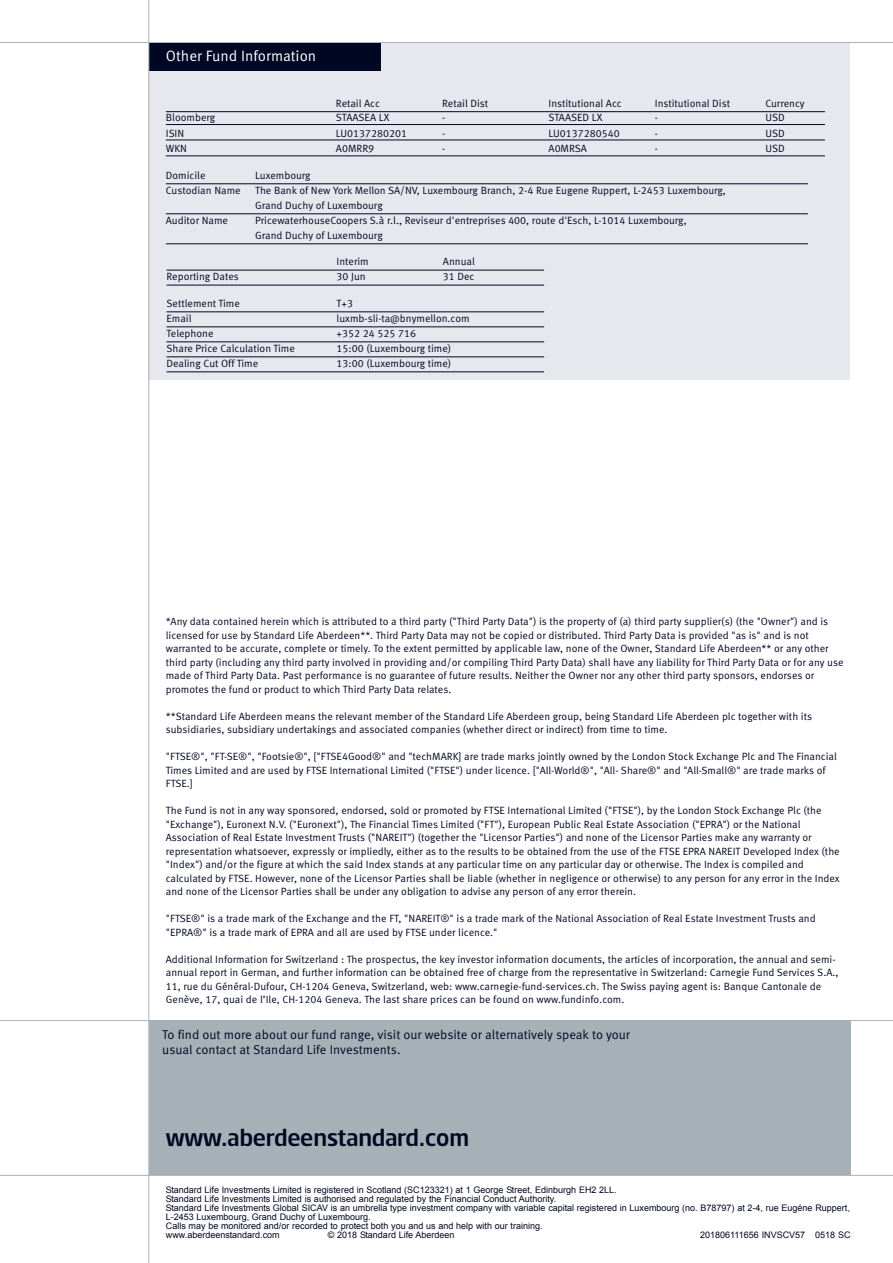
<style>
.page{position:relative;width:893px;height:1263px;background:#fff}
.page>*{position:absolute;margin:0;border:0;box-sizing:border-box;transform-origin:0 0}
.t1{font:24px "Standard Life";color:#000723}
.t2{font:15px "Meta Standard Life Pro TF Norm";color:#fff}
.t3{font:12.75px/15px "Meta Standard Life Pro TF Norm";color:#000723}
.t4{font:10.5px/13.5px "Meta Standard Life Pro TF Norm";color:#000723}
.t5{font:9px/9px "Arial";color:#000723}
</style>
<div class="page">
<div style="left:149px;top:43px;width:701px;height:1169px;background:#e6e8ed"></div>
<div style="left:149px;top:381px;width:702px;height:831px;background:#fff"></div>
<hr style="left:0;top:42px;width:893px;height:1px;background:#adb1bf">
<div style="left:149px;top:43px;width:231px;height:28px;background:#000723"></div>
<hr style="left:166px;top:124px;width:659px;height:1px;background:#000723">
<hr style="left:166px;top:140px;width:659px;height:1px;background:#000723">
<hr style="left:166px;top:155px;width:659px;height:1px;background:#000723">
<hr style="left:166px;top:111px;width:659px;height:1px;background:#000723">
<hr style="left:166px;top:183px;width:642px;height:1px;background:#000723">
<hr style="left:166px;top:213px;width:642px;height:1px;background:#000723">
<hr style="left:166px;top:243px;width:642px;height:1px;background:#000723">
<hr style="left:167px;top:285px;width:377px;height:1px;background:#000723">
<hr style="left:167px;top:270px;width:377px;height:1px;background:#000723">
<hr style="left:167px;top:311px;width:377px;height:1px;background:#000723">
<hr style="left:167px;top:326px;width:377px;height:1px;background:#000723">
<hr style="left:167px;top:341px;width:377px;height:1px;background:#000723">
<hr style="left:167px;top:356px;width:377px;height:1px;background:#000723">
<hr style="left:167px;top:371px;width:377px;height:1px;background:#000723">
<div style="left:149px;top:1021px;width:701px;height:154px;background:#a5b0b7"></div>
<hr style="left:0;top:1020px;width:893px;height:1px;background:#adb1bf">
<hr style="left:0;top:1175px;width:893px;height:1px;background:#adb1bf">
<hr style="left:148px;top:0;width:1px;height:1263px;background:#adb1bf">
<h2 class="t2" style="left:166px;top:50px;width:152px">Other Fund Information</h2>
<p class="t4" style="left:336px;top:97px;width:45px">Retail Acc</p>
<p class="t4" style="left:442px;top:97px;width:47px">Retail Dist</p>
<p class="t4" style="left:549px;top:97px;width:75px">Institutional Acc</p>
<p class="t4" style="left:655px;top:97px;width:77px">Institutional Dist</p>
<p class="t4" style="left:765px;top:97px;width:41px">Currency</p>
<p class="t4" style="left:336px;top:112px;width:55px">STAASEA LX</p>
<p class="t4" style="left:442px;top:112px;width:5px">-</p>
<p class="t4" style="left:549px;top:112px;width:55px">STAASED LX</p>
<p class="t4" style="left:655px;top:112px;width:5px">-</p>
<p class="t4" style="left:765px;top:112px;width:21px">USD</p>
<p class="t4" style="left:336px;top:127px;width:73px">LU0137280201</p>
<p class="t4" style="left:442px;top:127px;width:5px">-</p>
<p class="t4" style="left:549px;top:127px;width:73px">LU0137280540</p>
<p class="t4" style="left:655px;top:127px;width:5px">-</p>
<p class="t4" style="left:765px;top:127px;width:21px">USD</p>
<p class="t4" style="left:336px;top:143px;width:40px">A0MRR9</p>
<p class="t4" style="left:442px;top:143px;width:5px">-</p>
<p class="t4" style="left:549px;top:143px;width:40px">A0MRSA</p>
<p class="t4" style="left:655px;top:143px;width:5px">-</p>
<p class="t4" style="left:765px;top:143px;width:21px">USD</p>
<p class="t4" style="left:166px;top:112px;width:51px">Bloomberg</p>
<p class="t4" style="left:166px;top:143px;width:23px">WKN</p>
<p class="t4" style="left:166px;top:127px;width:20px">ISIN</p>
<p class="t4" style="left:166px;top:170px;width:41px">Domicile</p>
<p class="t4" style="left:255px;top:170px;width:57px">Luxembourg</p>
<p class="t4" style="left:166px;top:185px;width:76px">Custodian Name</p>
<p class="t4" style="left:255px;top:184px;width:472px;line-height:15px">The Bank of New York Mellon SA/NV, Luxembourg Branch, 2-4 Rue Eugene Ruppert, L-2453 Luxembourg,<br>Grand Duchy of Luxembourg</p>
<p class="t4" style="left:166px;top:215px;width:64px">Auditor Name</p>
<p class="t4" style="left:255px;top:214px;width:433px;line-height:15px">PricewaterhouseCoopers S.à r.l., Reviseur d'entreprises 400, route d'Esch, L-1014 Luxembourg,<br>Grand Duchy of Luxembourg</p>
<p class="t4" style="left:167px;top:271px;width:74px">Reporting Dates</p>
<p class="t4" style="left:337px;top:271px;width:31px">30 Jun</p>
<p class="t4" style="left:443px;top:271px;width:33px">31 Dec</p>
<p class="t4" style="left:337px;top:256px;width:34px">Interim</p>
<p class="t4" style="left:443px;top:256px;width:34px">Annual</p>
<p class="t4" style="left:167px;top:298px;width:75px">Settlement Time</p>
<p class="t4" style="left:337px;top:298px;width:18px">T+3</p>
<p class="t4" style="left:167px;top:313px;width:27px">Email</p>
<p class="t4" style="left:337px;top:313px;width:135px">luxmb-sli-ta@bnymellon.com</p>
<p class="t4" style="left:167px;top:328px;width:49px">Telephone</p>
<p class="t4" style="left:337px;top:328px;width:81px">+352 24 525 716</p>
<p class="t4" style="left:167px;top:343px;width:130px">Share Price Calculation Time</p>
<p class="t4" style="left:337px;top:343px;width:116px">15:00 (Luxembourg time)</p>
<p class="t4" style="left:167px;top:358px;width:93px">Dealing Cut Off Time</p>
<p class="t4" style="left:337px;top:358px;width:116px">13:00 (Luxembourg time)</p>
<p class="t4" style="left:166px;top:616px;width:679px">*Any data contained herein which is attributed to a third party ("Third Party Data") is the property of (a) third party supplier(s) (the "Owner") and is licensed for use by Standard Life Aberdeen**. Third Party Data may not be copied or distributed. Third Party Data is provided "as is" and is not warranted to be accurate, complete or timely. To the extent permitted by applicable law, none of the Owner, Standard Life Aberdeen** or any other third party (including any third party involved in providing and/or compiling Third Party Data) shall have any liability for Third Party Data or for any use made of Third Party Data. Past performance is no guarantee of future results. Neither the Owner nor any other third party sponsors, endorses or promotes the fund or product to which Third Party Data relates.</p>
<p class="t4" style="left:166px;top:710px;width:648px">**Standard Life Aberdeen means the relevant member of the Standard Life Aberdeen group, being Standard Life Aberdeen plc together with its subsidiaries, subsidiary undertakings and associated companies (whether direct or indirect) from time to time.</p>
<p class="t4" style="left:166px;top:751px;width:673px">"FTSE®", "FT-SE®", "Footsie®", ["FTSE4Good®" and "techMARK] are trade marks jointly owned by the London Stock Exchange Plc and The Financial<br>Times Limited and are used by FTSE International Limited ("FTSE") under licence. ["All-World®", "All- Share®" and "All-Small®" are trade marks of<br>FTSE.]</p>
<p class="t4" style="left:166px;top:805px;width:675px">The Fund is not in any way sponsored, endorsed, sold or promoted by FTSE International Limited ("FTSE"), by the London Stock Exchange Plc (the "Exchange"), Euronext N.V. ("Euronext"), The Financial Times Limited ("FT"), European Public Real Estate Association ("EPRA") or the National Association of Real Estate Investment Trusts ("NAREIT") (together the "Licensor Parties") and none of the Licensor Parties make any warranty or representation whatsoever, expressly or impliedly, either as to the results to be obtained from the use of the FTSE EPRA NAREIT Developed Index (the "Index") and/or the figure at which the said Index stands at any particular time on any particular day or otherwise. The Index is compiled and calculated by FTSE. However, none of the Licensor Parties shall be liable (whether in negligence or otherwise) to any person for any error in the Index and none of the Licensor Parties shall be under any obligation to advise any person of any error therein.</p>
<p class="t4" style="left:166px;top:913px;width:651px">"FTSE®" is a trade mark of the Exchange and the FT, "NAREIT®" is a trade mark of the National Association of Real Estate Investment Trusts and "EPRA®" is a trade mark of EPRA and all are used by FTSE under licence."</p>
<p class="t4" style="left:166px;top:953px;width:674px">Additional Information for Switzerland : The prospectus, the key investor information documents, the articles of incorporation, the annual and semi&shy;annual report in German, and further information can be obtained free of charge from the representative in Switzerland: Carnegie Fund Services S.A., 11, rue du Général-Dufour, CH-1204 Geneva, Switzerland, web: www.carnegie-fund-services.ch. The Swiss paying agent is: Banque Cantonale de Genève, 17, quai de l’Ile, CH-1204 Geneva. The last share prices can be found on www.fundinfo.com.</p>
<p class="t3" style="left:162px;top:1028px;width:469px">To find out more about our fund range, visit our website or alternatively speak to your usual contact at Standard Life Investments.</p>
<h1 class="t1" style="left:166px;top:1128px;width:305px">www.aberdeenstandard.com</h1>
<p class="t5" style="left:166px;top:1185px;width:686px">Standard Life Investments Limited is registered in Scotland (SC123321) at 1 George Street, Edinburgh EH2 2LL.<br>Standard Life Investments Limited is authorised and regulated by the Financial Conduct Authority.<br>Standard Life Investments Global SICAV is an umbrella type investment company with variable capital registered in Luxembourg (no. B78797) at 2-4, rue Eugéne Ruppert, L-2453 Luxembourg, Grand Duchy of Luxembourg.<br>Calls may be monitored and/or recorded to protect both you and us and help with our training.<br>www.aberdeenstandard.com</p>
<p class="t5" style="left:328px;top:1230px;width:128px">© 2018 Standard Life Aberdeen</p>
<p class="t5" style="left:700px;top:1230px;width:152px">201806111656 INVSCV57 0518 SC</p>
</div>
